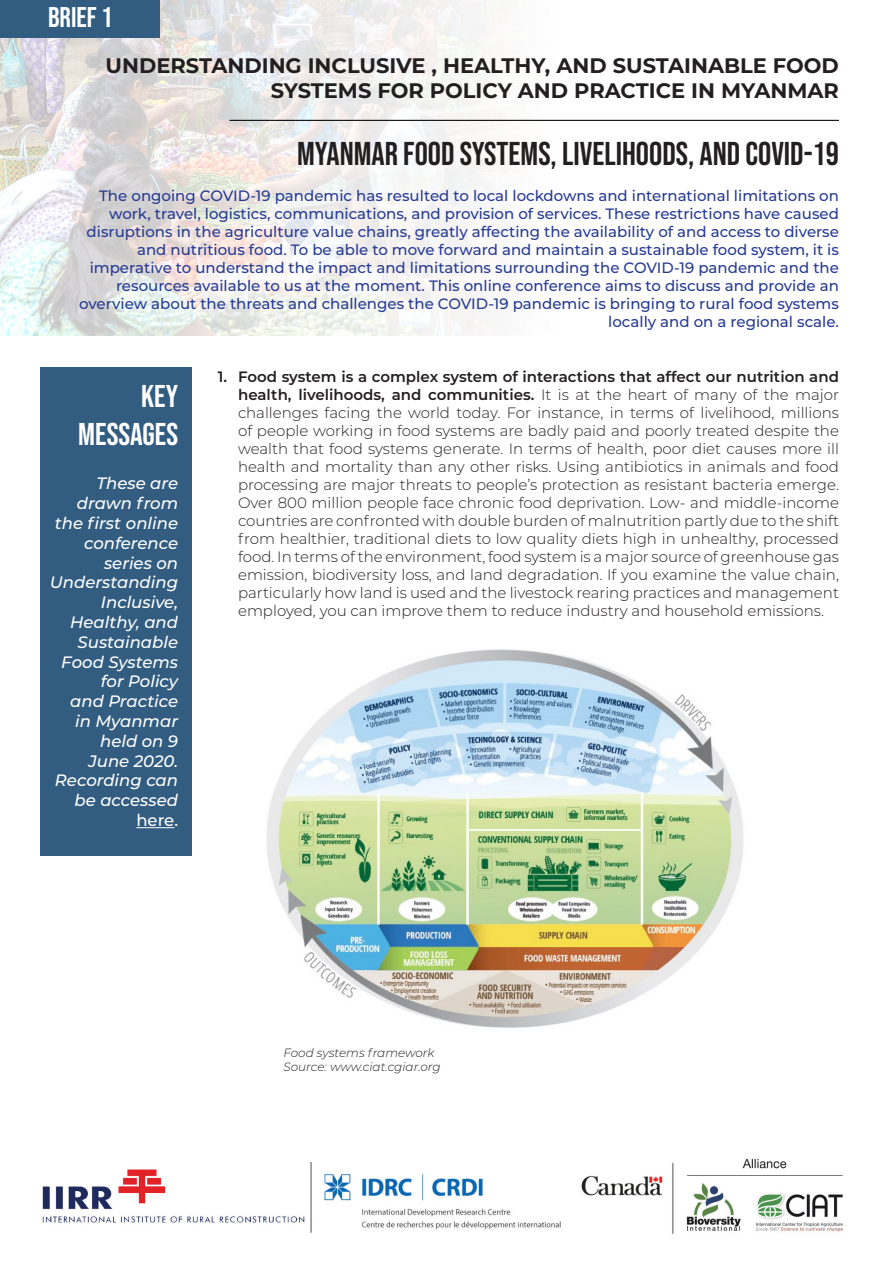
<style>
.page{position:relative;width:893px;height:1263px;background:#fff}
.page>*{position:absolute;margin:0;border:0;box-sizing:border-box;transform-origin:0 0}
.t1{font:33px "Bebas Neue";color:#231f20}
.t2{font:31.5px/37.8px "Bebas Neue";color:#fff;text-align:right}
.t3{font:28.5px "Bebas Neue";color:#fff}
.t4{font:700 21px/25.2px "Montserrat";color:#231f20;text-align:right}
.t5{font:italic 500 16.5px/19.8px "Montserrat";color:#fff;text-align:right}
.t6{font:500 16.5px "Montserrat";color:#fff}
.t7{font:300 15px/18px "Montserrat";color:#231f20;text-align:justify}
.t8{font:500 15px/18px "Montserrat";color:#273b92;text-align:right}
.t9{font:italic 300 12px/14.4px "Montserrat";color:#231f20}
.s1{font-weight:600}
</style>
<div class="page">
<img style="left:0;top:0;width:839px;height:335px">
<hr style="left:230px;top:120px;width:609px;height:1px;background:#000">
<div style="left:40px;top:368px;width:152px;height:488px;background:#325d81"></div>
<hr style="left:136px;top:827px;width:38px;height:1px;background:#fff">
<img style="left:42px;top:1158px;width:801px;height:76px">
<img style="left:266px;top:649px;width:477px;height:379px">
<div style="left:632px;top:1008px;width:192px;height:66px;background:#fff"></div>
<div style="left:1px;top:0;width:159px;height:37px;background:#325d81"></div>
<h3 class="t3" style="left:48px;top:1px;width:66px">BRIEF 1</h3>
<h3 class="t4" style="left:106px;top:52px;width:735px">UNDERSTANDING INCLUSIVE , HEALTHY, AND SUSTAINABLE FOOD<br>SYSTEMS FOR POLICY AND PRACTICE IN MYANMAR</h3>
<h1 class="t1" style="left:297px;top:135px;width:543px">MYANMAR FOOD SYSTEMS, LIVELIHOODS, AND COVID-19</h1>
<p class="t8" style="left:79px;top:186px;width:761px">The ongoing COVID-19 pandemic has resulted to local lockdowns and international limitations on work, travel, logistics, communications, and provision of services. These restrictions have caused disruptions in the agriculture value chains, greatly affecting the availability of and access to diverse and nutritious food. To be able to move forward and maintain a sustainable food system, it is imperative to understand the impact and limitations surrounding the COVID-19 pandemic and the resources available to us at the moment. This online conference aims to discuss and provide an overview about the threats and challenges the COVID-19 pandemic is bringing to rural food systems locally and on a regional scale.</p>
<h2 class="t2" style="left:78px;top:377px;width:101px">KEY<br>MESSAGES</h2>
<p class="t5" style="left:50px;top:473px;width:130px">These are drawn from the first online conference series on<br>Understanding<br>Inclusive,<br>Healthy, and<br>Sustainable<br>Food Systems for Policy<br>and Practice<br>in Myanmar held on 9<br>June 2020.<br>Recording can be accessed</p>
<p class="t6" style="left:136px;top:809px;width:43px">here.</p>
<p class="t7" style="left:238px;top:367px;width:602px;text-indent:-20px"><span class="s1">1. Food system is a complex system of interactions that affect our nutrition and health, livelihoods, and communities.</span> It is at the heart of many of the major challenges facing the world today. For instance, in terms of livelihood, millions of people working in food systems are badly paid and poorly treated despite the wealth that food systems generate. In terms of health, poor diet causes more ill health and mortality than any other risks. Using antibiotics in animals and food processing are major threats to people’s protection as resistant bacteria emerge.<br>Over 800 million people face chronic food deprivation. Low- and middle-income countries are confronted with double burden of malnutrition partly due to the shift from healthier, traditional diets to low quality diets high in unhealthy, processed food. In terms of the environment, food system is a major source of greenhouse gas emission, biodiversity loss, and land degradation. If you examine the value chain, particularly how land is used and the livestock rearing practices and management employed, you can improve them to reduce industry and household emissions.</p>
<p class="t9" style="left:284px;top:1045px;width:159px">Food systems framework<br>Source: www.ciat.cgiar.org</p>
</div>
